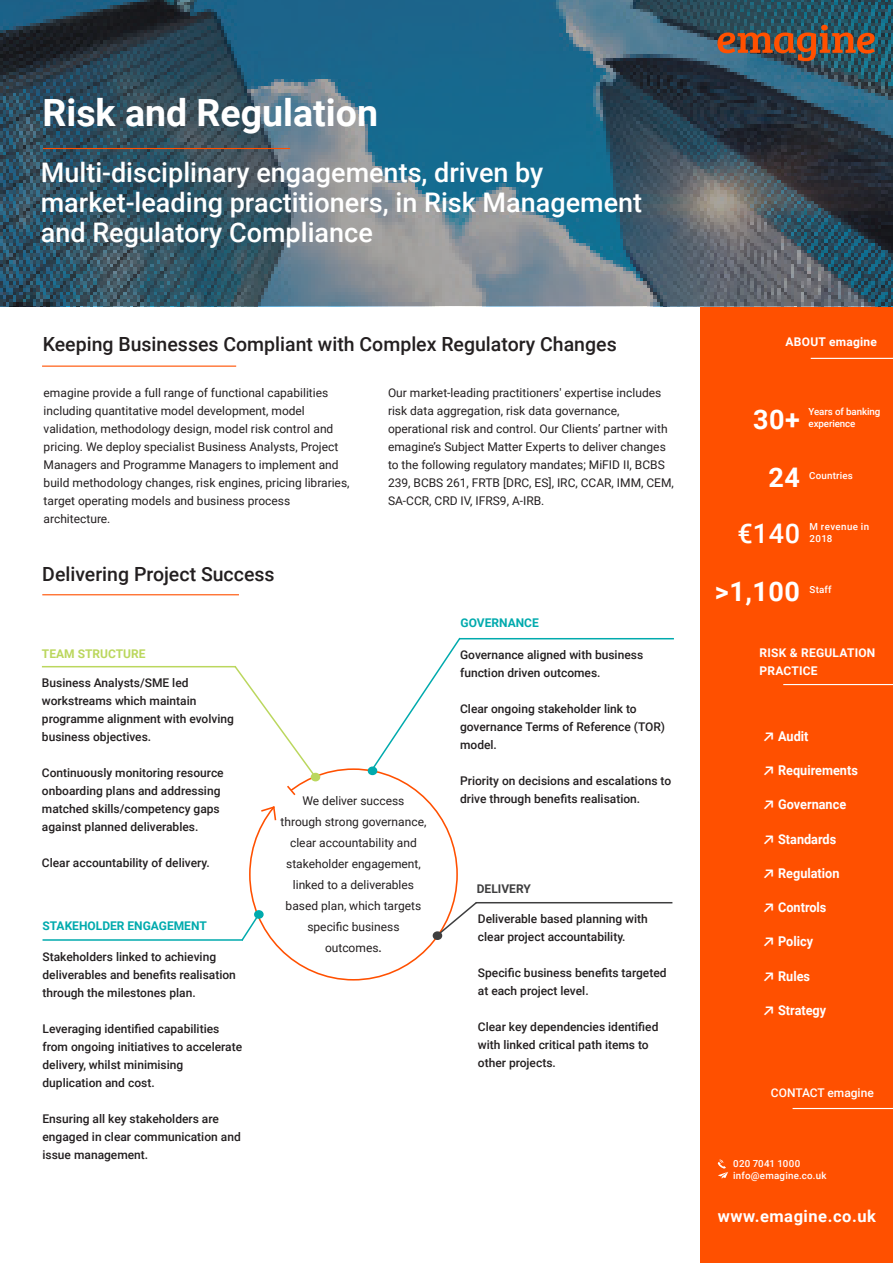
<style>
.page{position:relative;width:893px;height:1263px;background:#fff}
.page>*{position:absolute;margin:0;border:0;box-sizing:border-box;transform-origin:0 0}
.t1{font:700 37.5px "Roboto";color:#fff}
.t2{font:500 27px/30px "Roboto";color:#fff}
.t3{font:700 27px "Roboto";letter-spacing:.02em;color:#fff}
.t4{font:500 19.5px "Roboto";color:#231f20}
.t5{font:700 16.5px "Roboto";letter-spacing:.03em;color:#fff}
.Callout_-_body_hangi{font:700 13.5px "Roboto";color:#fff;scale:.94 1}
.t6{font:500 12px/18px "Roboto";color:#231f20}
.t7{font:12px/18px "Roboto";color:#231f20}
.t8{font:700 12px/18px "Roboto";letter-spacing:.02em;color:#fff}
.t9{font:700 12px "Roboto";color:#00aaad}
.t10{font:500 12px "Roboto";color:#fff}
.t11{font:700 12px "Roboto";color:#bbd75e}
.t12{font:700 12px "Roboto";color:#3e3e3f}
.t13{font:500 9.75px "Roboto";letter-spacing:.02em;color:#fff}
.t14{font:500 9.75px/12px "Roboto";letter-spacing:-.01em;color:#fff}
.t15{font:500 9.75px/12px "Roboto";letter-spacing:.04em;color:#fff}
.s1{font-weight:500}
.s2{font-family:"Calibri"}
</style>
<div class="page">
<div style="left:701px;top:306px;width:192px;height:957px;background:#ff5000"></div>
<svg style="left:718px;top:1159px;width:10px;height:20px"></svg>
<hr style="left:793px;top:1108px;width:100px;height:1px;background:#fff">
<svg style="left:0;top:0;width:893px;height:306px;background:#3d6072"></svg>
<hr style="left:43px;top:148px;width:247px;height:1px;background:#ff5000">
<hr style="left:811px;top:358px;width:82px;height:1px;background:#fff">
<hr style="left:42px;top:366px;width:194px;height:1px;background:#ff5000">
<hr style="left:783px;top:684px;width:110px;height:1px;background:#fff">
<div style="left:265px;top:788px;width:32px;height:21px;border:2px solid #fff;border-radius:50%"></div>
<svg style="left:261px;top:805px;width:16px;height:17px"></svg>
<div style="left:368px;top:766px;width:9px;height:9px;border:2px solid #00aaad;border-radius:50%"></div>
<svg style="left:370px;top:637px;width:92px;height:135px"></svg>
<hr style="left:459px;top:638px;width:215px;height:1px;background:#00aaad">
<div style="left:311px;top:773px;width:9px;height:8px;border:2px solid #bbd75e;border-radius:50%"></div>
<svg style="left:233px;top:666px;width:85px;height:131px"></svg>
<hr style="left:42px;top:666px;width:194px;height:1px;background:#bbd75e">
<div style="left:433px;top:931px;width:9px;height:9px;border:2px solid #3e3e3f;border-radius:50%"></div>
<hr style="left:476px;top:902px;width:196px;height:1px;background:#3e3e3f">
<svg style="left:436px;top:900px;width:42px;height:37px"></svg>
<hr style="left:43px;top:939px;width:200px;height:2px;background:#00aaad">
<svg style="left:240px;top:916px;width:21px;height:25px"></svg>
<div style="left:255px;top:911px;width:8px;height:7px;background:#00aaad;border-radius:50%"></div>
<div style="left:254px;top:910px;width:10px;height:9px;border:2px solid #00aaad;border-radius:50%"></div>
<hr style="left:42px;top:594px;width:197px;height:1px;background:#ff5000">
<svg style="left:717px;top:25px;width:158px;height:36px;background:#6e5445"></svg>
<p class="t1" style="left:43px;top:86px;width:337px">Risk and Regulation</p>
<p class="t2" style="left:41px;top:156px;width:603px">Multi-disciplinary engagements, driven by market-leading practitioners, in Risk Management and Regulatory Compliance</p>
<p class="t4" style="left:43px;top:331px;width:575px">Keeping Businesses Compliant with Complex Regulatory Changes</p>
<p class="t8" style="left:786px;top:332px;width:93px">ABOUT emagine</p>
<p class="t7" style="left:44px;top:384px;width:286px">emagine provide a full range of functional capabilities</p>
<p class="t7" style="left:44px;top:402px;width:263px">including quantitative model development, model</p>
<p class="t7" style="left:44px;top:420px;width:291px">validation, methodology design, model risk control and</p>
<p class="t7" style="left:44px;top:438px;width:296px">pricing. We deploy specialist Business Analysts, Project</p>
<p class="t7" style="left:44px;top:456px;width:307px">Managers and Programme Managers to implement and build methodology changes, risk engines, pricing libraries,</p>
<p class="t7" style="left:44px;top:492px;width:248px">target operating models and business process architecture.</p>
<p class="t4" style="left:42px;top:560px;width:234px">Delivering Project Success</p>
<p class="t7" style="left:388px;top:384px;width:287px">Our market-leading practitioners' expertise includes risk data aggregation, risk data governance, operational risk and control. Our Clients’ partner with emagine’s Subject Matter Experts to deliver changes to the following regulatory mandates; MiFID II, BCBS 239, BCBS 261, FRTB [DRC, ES], IRC, CCAR, IMM, CEM, SA-CCR, CRD IV, IFRS9, A-IRB.</p>
<p class="t11" style="left:42px;top:645px;width:105px">TEAM STRUCTURE</p>
<p class="t6" style="left:42px;top:673px;width:194px">Business Analysts/SME led workstreams which maintain programme alignment with evolving business objectives.</p>
<p class="t6" style="left:42px;top:763px;width:183px">Continuously monitoring resource onboarding plans and addressing matched skills/competency gaps against planned deliverables.</p>
<p class="t6" style="left:42px;top:853px;width:169px">Clear accountability of delivery.</p>
<p class="t9" style="left:43px;top:917px;width:166px">STAKEHOLDER ENGAGEMENT</p>
<p class="t6" style="left:43px;top:947px;width:195px">Stakeholders linked to achieving deliverables and benefits realisation through the milestones plan.</p>
<p class="t6" style="left:43px;top:1019px;width:201px">Leveraging identified capabilities from ongoing initiatives to accelerate delivery, whilst minimising duplication and cost.</p>
<p class="t6" style="left:43px;top:1109px;width:200px">Ensuring all key stakeholders are engaged in clear communication and issue management.</p>
<p class="t7" style="left:302px;top:792px;width:103px">We deliver success</p>
<p class="t7" style="left:281px;top:811px;width:147px;line-height:21px;text-align:center">through strong governance, clear accountability and</p>
<p class="t7" style="left:286px;top:853px;width:136px;line-height:21px;text-align:center">stakeholder engagement, linked to a deliverables</p>
<p class="t7" style="left:286px;top:897px;width:137px">based plan, which targets</p>
<p class="t7" style="left:307px;top:918px;width:94px">specific business</p>
<p class="t7" style="left:325px;top:939px;width:58px">outcomes<span class="s1">.</span></p>
<p class="t9" style="left:461px;top:614px;width:80px">GOVERNANCE</p>
<p class="t6" style="left:460px;top:646px;width:185px">Governance aligned with business function driven outcomes.</p>
<p class="t6" style="left:460px;top:700px;width:207px">Clear ongoing stakeholder link to governance Terms of Reference (TOR) model.</p>
<p class="t6" style="left:460px;top:772px;width:213px">Priority on decisions and escalations to drive through benefits realisation.</p>
<p class="t12" style="left:477px;top:881px;width:55px">DELIVERY</p>
<p class="t6" style="left:478px;top:910px;width:171px">Deliverable based planning with clear project accountability.</p>
<p class="t6" style="left:478px;top:964px;width:190px">Specific business benefits targeted at each project level.</p>
<p class="t6" style="left:478px;top:1018px;width:182px">Clear key dependencies identified with linked critical path items to other projects.</p>
<p class="t3" style="left:753px;top:401px;width:48px">30+</p>
<p class="t14" style="left:808px;top:405px;width:73px">Years of banking experience</p>
<p class="t3" style="left:768px;top:458px;width:33px">24</p>
<p class="t13" style="left:809px;top:468px;width:45px">Countries</p>
<p class="t2" style="left:738px;top:517px;width:64px">€140</p>
<p class="t15" style="left:810px;top:520px;width:61px">M revenue in<br>2018</p>
<p class="t3" style="left:715px;top:573px;width:87px">&gt;1,100</p>
<p class="t13" style="left:810px;top:583px;width:24px">Staff</p>
<p class="t8" style="left:759px;top:643px;width:117px">RISK &amp; REGULATION<br>PRACTICE</p>
<p class="Callout_-_body_hangi" style="left:763px;top:726px;width:49px"><span class="s2">↗</span> Audit</p>
<p class="Callout_-_body_hangi" style="left:763px;top:761px;width:102px"><span class="s2">↗</span> Requirements</p>
<p class="Callout_-_body_hangi" style="left:763px;top:795px;width:90px"><span class="s2">↗</span> Governance</p>
<p class="Callout_-_body_hangi" style="left:763px;top:829px;width:79px"><span class="s2">↗</span> Standards</p>
<p class="Callout_-_body_hangi" style="left:763px;top:863px;width:82px"><span class="s2">↗</span> Regulation</p>
<p class="Callout_-_body_hangi" style="left:763px;top:898px;width:69px"><span class="s2">↗</span> Controls</p>
<p class="Callout_-_body_hangi" style="left:763px;top:932px;width:54px"><span class="s2">↗</span> Policy</p>
<p class="Callout_-_body_hangi" style="left:763px;top:966px;width:51px"><span class="s2">↗</span> Rules</p>
<p class="Callout_-_body_hangi" style="left:763px;top:1000px;width:68px"><span class="s2">↗</span> Strategy</p>
<p class="t10" style="left:771px;top:1085px;width:104px">CONTACT emagine</p>
<p class="t13" style="left:733px;top:1156px;width:69px">020 7041 1000</p>
<p class="t13" style="left:733px;top:1168px;width:95px">info@emagine.co.uk</p>
<p class="t5" style="left:718px;top:1205px;width:160px">www.emagine.co.uk</p>
</div>
